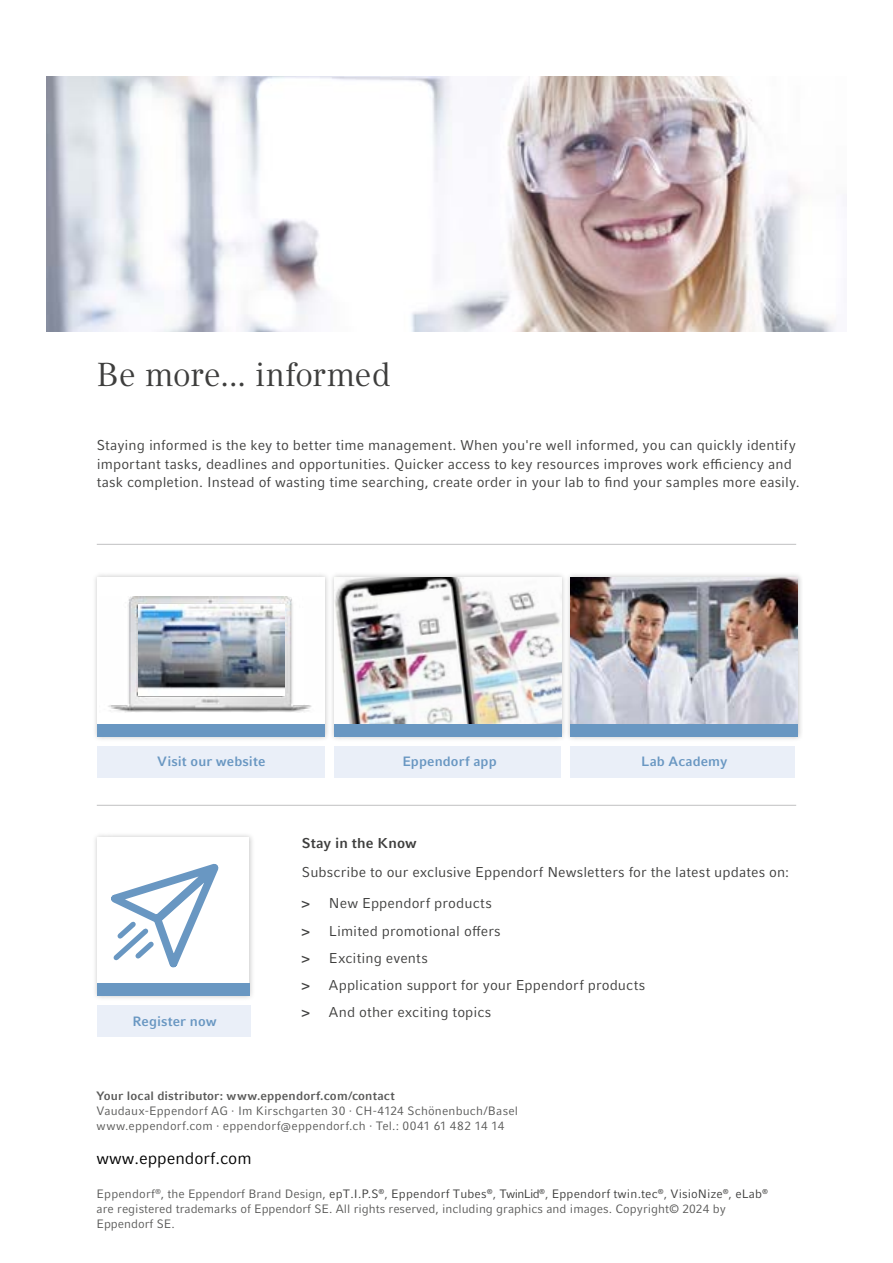
<style>
.page{position:relative;width:893px;height:1263px;background:#fff}
.page>*{position:absolute;margin:0;border:0;box-sizing:border-box;transform-origin:0 0}
.t1{font:33px "Compatil Textfor Eppendorf";letter-spacing:-.005em;color:#3e3e3d}
.t2{font:16.65px "Compatil Factfor Eppendorf";color:#000}
.t3{font:14.25px/27.2px "Compatil Factfor Eppendorf";letter-spacing:.005em;color:#3e3e3d}
.t4{font:700 14.25px "Compatil Factfor Eppendorf";color:#3e3e3d}
.t5{font:700 13.5px "Compatil Factfor Eppendorf";letter-spacing:.005em;color:#6997c2}
.t6{font:12.15px/15px "Compatil Factfor Eppendorf";color:#5a5a59}
.t7{font:700 12.15px "Compatil Factfor Eppendorf";letter-spacing:.01em;color:#5a5a59}
.s1{font-weight:700}
.s2{color:#3e3e3d}
</style>
<div class="page">
<div style="left:93px;top:833px;width:162px;height:168px;background:#000;opacity:.23"></div>
<div style="left:97px;top:837px;width:152px;height:158px;background:#fff"></div>
<div style="left:97px;top:983px;width:153px;height:12px;background:#6997c2"></div>
<div style="left:93px;top:572px;width:237px;height:169px;background:#000;opacity:.23"></div>
<div style="left:97px;top:578px;width:228px;height:158px;background:#fff"></div>
<img style="left:108px;top:596px;width:204px;height:117px">
<div style="left:330px;top:572px;width:237px;height:169px;background:#000;opacity:.23"></div>
<img style="left:334px;top:578px;width:227px;height:146px">
<div style="left:566px;top:572px;width:237px;height:169px;background:#000;opacity:.23"></div>
<img style="left:570px;top:578px;width:228px;height:146px">
<div style="left:97px;top:746px;width:228px;height:32px;background:#eaeff8"></div>
<div style="left:335px;top:746px;width:226px;height:32px;background:#eaeff8"></div>
<div style="left:570px;top:746px;width:225px;height:32px;background:#eaeff8"></div>
<div style="left:97px;top:1005px;width:153px;height:32px;background:#eaeff8"></div>
<hr style="left:97px;top:805px;width:699px;height:1px;background:#c4c4c5">
<hr style="left:97px;top:544px;width:699px;height:1px;background:#c4c4c5">
<img style="left:138px;top:605px;width:146px;height:91px">
<svg style="left:111px;top:864px;width:108px;height:104px"></svg>
<img style="left:47px;top:77px;width:789px;height:255px">
<div style="left:98px;top:724px;width:227px;height:12px;background:#6997c2"></div>
<div style="left:334px;top:724px;width:227px;height:12px;background:#6997c2"></div>
<div style="left:570px;top:724px;width:228px;height:12px;background:#6997c2"></div>
<h1 class="t1" style="left:97px;top:355px;width:295px">Be more... informed</h1>
<p class="t3" style="left:97px;top:436px;width:704px;line-height:18.8px">Staying informed is the key to better time management. When you're well informed, you can quickly identify important tasks, deadlines and opportunities. Quicker access to key resources improves work efficiency and task completion. Instead of wasting time searching, create order in your lab to find your samples more easily.</p>
<p class="t5" style="left:157px;top:754px;width:110px">Visit our website</p>
<p class="t5" style="left:402px;top:754px;width:96px">Eppendorf app</p>
<p class="t5" style="left:641px;top:754px;width:88px">Lab Academy</p>
<p class="t5" style="left:133px;top:1013px;width:86px">Register now</p>
<p class="t4" style="left:302px;top:834px;width:116px">Stay in the Know</p>
<p class="t3" style="left:302px;top:858px;width:489px">Subscribe to our exclusive Eppendorf Newsletters for the latest updates on:</p>
<p class="t3" style="left:302px;top:890px;width:345px"><span class="s1">&gt;</span> New Eppendorf products<br><span class="s1">&gt;</span> Limited promotional offers<br><span class="s1">&gt;</span> Exciting events<br><span class="s1">&gt;</span> Application support for your Eppendorf products <span class="s1">&gt;</span> And other exciting topics</p>
<p class="t7" style="left:97px;top:1089px;width:300px">Your local distributor: www.eppendorf.com/contact</p>
<p class="t6" style="left:97px;top:1103px;width:423px">Vaudaux-Eppendorf AG · Im Kirschgarten 30 · CH-4124 Schönenbuch/Basel www.eppendorf.com · eppendorf@eppendorf.ch · Tel.: 0041 61 482 14 14</p>
<p class="t2" style="left:97px;top:1148px;width:157px">www.eppendorf.com</p>
<p class="t6" style="left:97px;top:1186px;width:673px">Eppendorf<sup>®</sup>, the Eppendorf Brand Design, <span class="s2">epT.I.P.S</span><sup>®</sup>, <span class="s2">Eppendorf Tubes</span><sup>®</sup>, <span class="s2">TwinLid</span><sup>®</sup>, <span class="s2">Eppendorf twin.tec</span><sup>®</sup>, <span class="s2">VisioNize</span><sup>®</sup>, <span class="s2">eLab</span><sup>® </sup>are registered trademarks of Eppendorf SE. All rights reserved, including graphics and images. Copyright© 2024 by<br>Eppendorf SE.</p>
</div>
